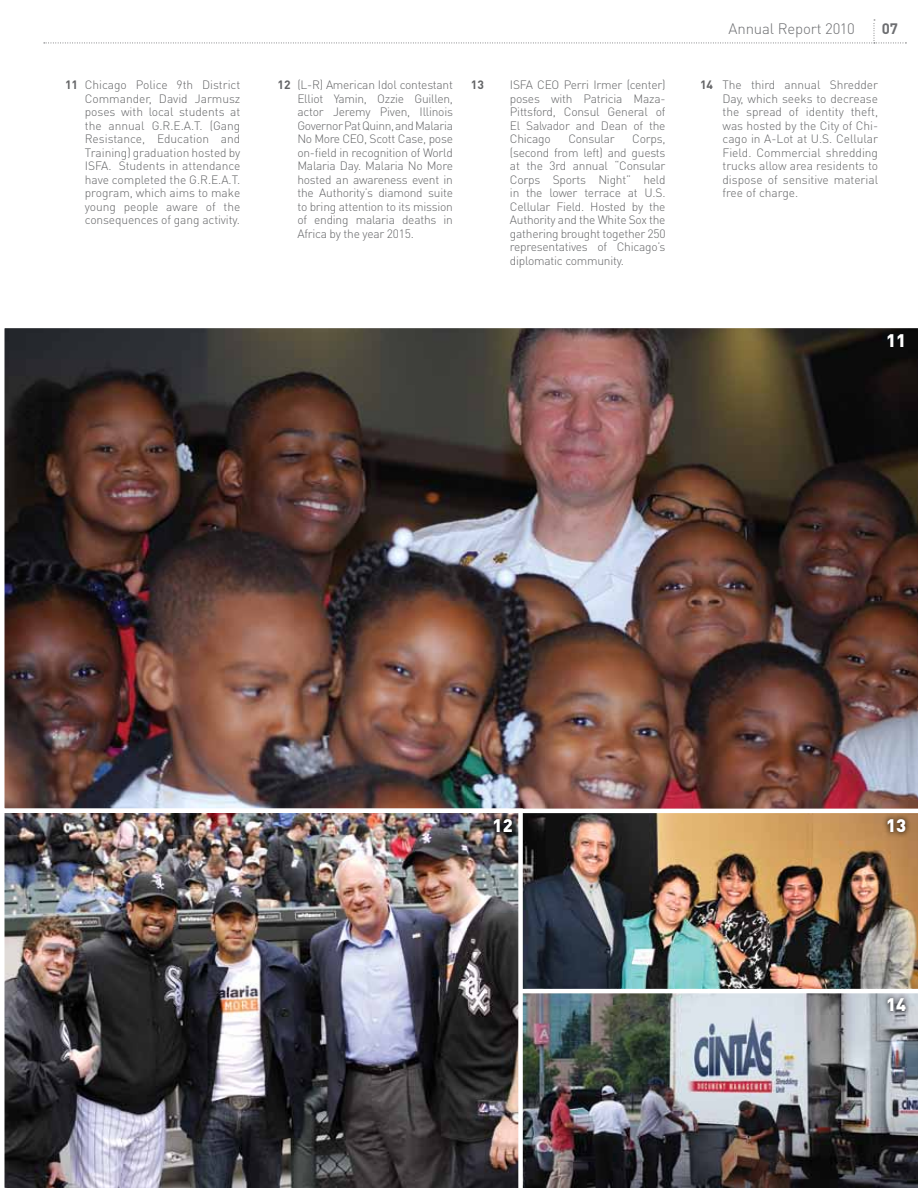
<style>
.page{position:relative;width:918px;height:1188px;background:#fff}
.page>*{position:absolute;margin:0;border:0;box-sizing:border-box;transform-origin:0 0}
.t1{font:900 18px "DINOT";color:#fff}
.t2{font:300 15px "DINOT";letter-spacing:-.01em;color:#6d6e71}
.t3{font:700 15px "DINOT";color:#6d6e71}
.t4{font:300 12px/13.5px "DINOT";letter-spacing:-.02em;color:#636466;text-align:justify}
.t5{font:700 12px "DINOT";color:#636466}
.s1{font-weight:700}
</style>
<div class="page">
<img style="left:523px;top:813px;width:395px;height:176px">
<svg style="left:44px;top:20px;width:862px;height:24px"></svg>
<img style="left:4px;top:328px;width:914px;height:481px">
<img style="left:523px;top:993px;width:395px;height:195px">
<img style="left:4px;top:808px;width:519px;height:380px">
<svg style="left:488px;top:813px;width:29px;height:25px"></svg>
<svg style="left:881px;top:813px;width:30px;height:25px"></svg>
<svg style="left:881px;top:993px;width:31px;height:24px"></svg>
<p class="t4" style="left:85px;top:78px;width:157px;text-indent:-20px"><span class="s1">11</span> Chicago Police 9th District Commander, David Jarmusz poses with local students at the annual G.R.E.A.T. (Gang Resistance, Education and Training) graduation hosted by ISFA. Students in attendance have completed the G.R.E.A.T. program, which aims to make young people aware of the consequences of gang activity.</p>
<p class="t4" style="left:297px;top:78px;width:157px;text-indent:-20px"><span class="s1">12</span> (L-R) American Idol contestant Elliot Yamin, Ozzie Guillen, actor Jeremy Piven, Illinois Governor Pat Quinn, and Malaria No More CEO, Scott Case, pose on-field in recognition of World Malaria Day. Malaria No More hosted an awareness event in the Authority’s diamond suite to bring attention to its mission of ending malaria deaths in Africa by the year 2015.</p>
<p class="t5" style="left:471px;top:77px;width:14px">13</p>
<p class="t4" style="left:510px;top:78px;width:157px">ISFA CEO Perri Irmer (center) poses with Patricia Maza-Pittsford, Consul General of El Salvador and Dean of the Chicago</p>
<p class="t4" style="left:510px;top:132px;width:157px;text-indent:122px">Corps, (second from left) and guests at the 3rd annual “Consular Corps Sports Night” held in the lower terrace at U.S.<br>Cellular Field. Hosted by the Authority and the White Sox the gathering brought together 250 representatives of Chicago’s diplomatic community.</p>
<p class="t4" style="left:568px;top:132px;width:48px">Consular</p>
<p class="t2" style="left:729px;top:19px;width:128px">Annual Report 2010</p>
<p class="t3" style="left:882px;top:19px;width:18px">07</p>
<p class="t4" style="left:723px;top:78px;width:157px;text-indent:-23px"><span class="s1">14</span> The third annual Shredder Day, which seeks to decrease the spread of identity theft, was hosted by the City of Chi&shy;cago in A-Lot at U.S. Cellular Field. Commercial shredding trucks allow area residents to dispose of sensitive material free of charge.</p>
<h1 class="t1" style="left:886px;top:329px;width:22px">11</h1>
<h1 class="t1" style="left:493px;top:814px;width:22px">12</h1>
<h1 class="t1" style="left:886px;top:814px;width:22px">13</h1>
<h1 class="t1" style="left:886px;top:993px;width:22px">14</h1>
</div>
